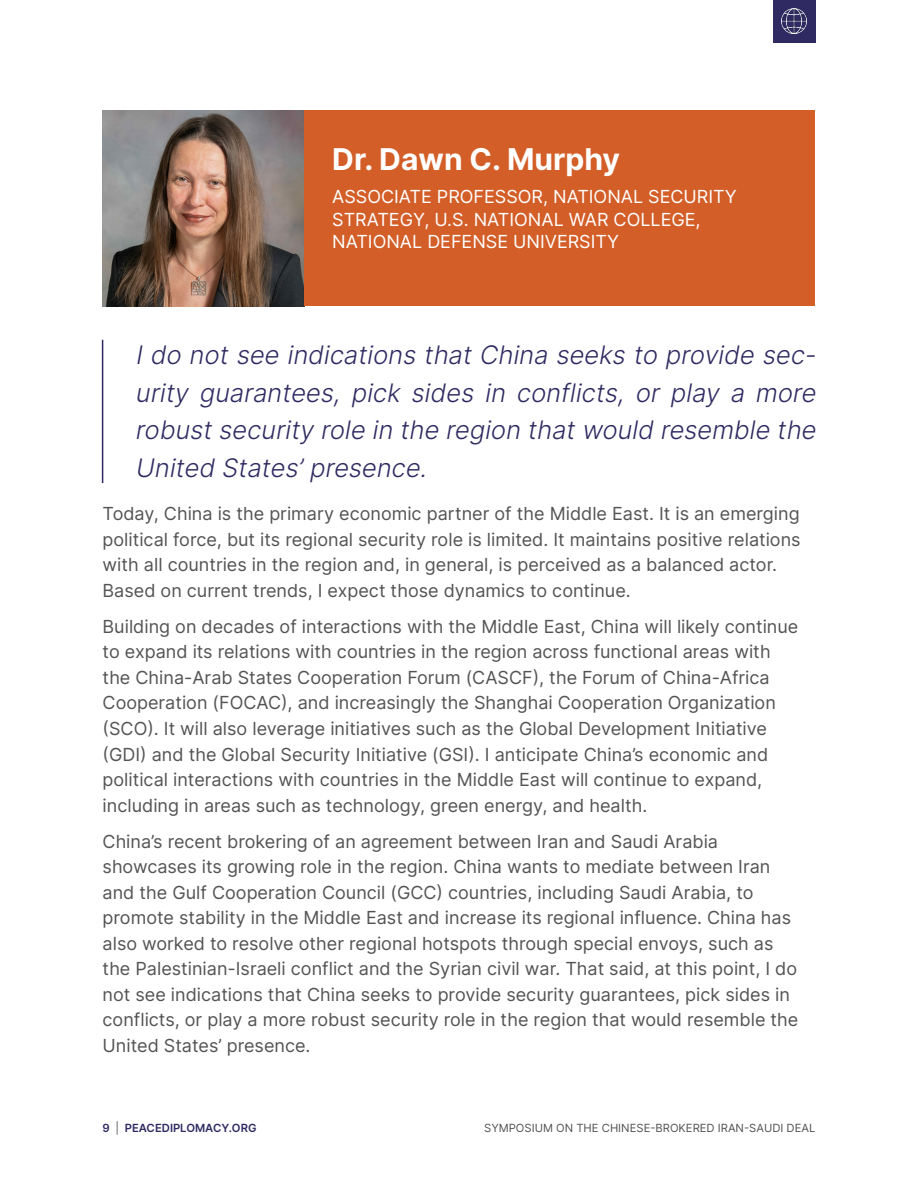
<style>
.page{position:relative;width:918px;height:1188px;background:#fff}
.page>*{position:absolute;margin:0;border:0;box-sizing:border-box;transform-origin:0 0}
.t1{font:700 30px "Inter";color:#fff}
.t2{font:italic 300 25.5px/37.5px "Inter";color:#2f2b62;text-align:justify}
.t3{font:18px/25.5px "Inter";color:#545454}
.t4{font:18px/22.5px "Inter";color:#fff}
.t5{font:11.25px "Inter";color:#545454}
.t6{font:600 11.25px "Inter";color:#2f2b62}
.s1{font-weight:400;color:#545454}
</style>
<div class="page">
<div style="left:773px;top:0;width:42px;height:42px;background:#2f2b62"></div>
<img style="left:782px;top:9px;width:25px;height:25px">
<hr style="left:102px;top:340px;width:1px;height:143px;background:#2f2b62">
<img style="left:103px;top:111px;width:201px;height:195px">
<div style="left:304px;top:111px;width:511px;height:195px;background:#d35e27"></div>
<h1 class="t1" style="left:332px;top:138px;width:289px">Dr. Dawn C. Murphy</h1>
<p class="t4" style="left:332px;top:185px;width:406px">ASSOCIATE PROFESSOR, NATIONAL SECURITY<br>STRATEGY, U.S. NATIONAL WAR COLLEGE,<br>NATIONAL DEFENSE UNIVERSITY</p>
<h2 class="t2" style="left:135px;top:336px;width:688px">I do not see indications that China seeks to provide sec&shy;urity guarantees, pick sides in conflicts, or play a more robustsecurity role in the region thatwould resemble the United States’presence.</h2>
<p class="t3" style="left:103px;top:501px;width:700px">Today, China is the primary economic partner of the Middle East. It is an emerging political force, but its regional security role is limited. It maintains positive relations with all countries in the region and, in general, is perceived as a balanced actor.<br>Based on current trends, I expect those dynamics to continue.</p>
<p class="t3" style="left:103px;top:613px;width:697px">Building on decades of interactions with the Middle East, China will likely continue to expand its relations with countries in the region across functional areas with the China-Arab States Cooperation Forum (CASCF), the Forum of China-Africa Cooperation (FOCAC), and increasingly the Shanghai Cooperation Organization (SCO). It will also leverage initiatives such as the Global Development Initiative (GDI) and the Global Security Initiative (GSI). I anticipate China’s economic and political interactions with countries in the Middle East will continue to expand, including in areas such as technology, green energy, and health.</p>
<p class="t3" style="left:103px;top:828px;width:697px">China’s recent brokering of an agreement between Iran and Saudi Arabia showcases its growing role in the region. China wants to mediate between Iran and the Gulf Cooperation Council (GCC) countries, including Saudi Arabia, to promote stability in the Middle East and increase its regional influence. China has also worked to resolve other regional hotspots through special envoys, such as the Palestinian-Israeli conflict and the Syrian civil war. That said, at this point, I do not see indications that China seeks to provide security guarantees, pick sides in conflicts, or play a more robust security role in the region that would resemble the United States’ presence.</p>
<p class="t6" style="left:103px;top:1120px;width:155px">9 <span class="s1">|</span> PEACEDIPLOMACY.ORG</p>
<p class="t5" style="left:484px;top:1120px;width:333px">SYMPOSIUM ON THE CHINESE-BROKERED IRAN-SAUDI DEAL</p>
</div>
